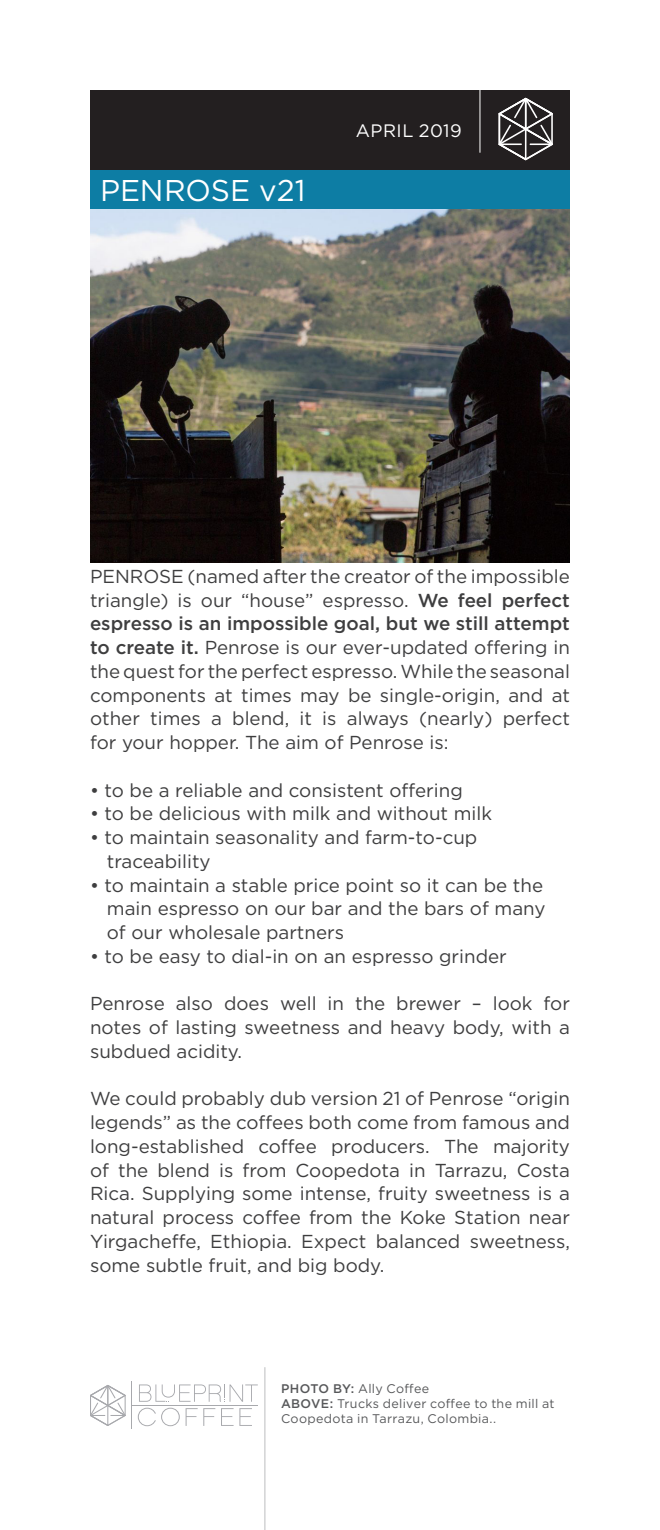
<style>
.page{position:relative;width:660px;height:1530px;background:#fff}
.page>*{position:absolute;margin:0;border:0;box-sizing:border-box;transform-origin:0 0}
.t1{font:30px "Gotham";color:#fff}
.t2{font:18.75px/23.8px "Gotham";color:#3e3e3f;text-align:justify}
.t3{font:18px "Gotham";letter-spacing:.025em;color:#fff}
.t4{font:12.5px/15px "Gotham";letter-spacing:.025em;color:#57585a}
.s1{font-weight:500}
</style>
<div class="page">
<svg style="left:139px;top:1384px;width:119px;height:18px"></svg>
<svg style="left:138px;top:1408px;width:42px;height:18px"></svg>
<svg style="left:186px;top:1408px;width:29px;height:18px"></svg>
<svg style="left:221px;top:1408px;width:31px;height:18px"></svg>
<hr style="left:131px;top:1382px;width:1px;height:47px;background:#a8a9ad">
<hr style="left:132px;top:1405px;width:126px;height:1px;background:#a8a9ad">
<svg style="left:90px;top:1385px;width:36px;height:41px"></svg>
<img style="left:90px;top:209px;width:480px;height:353px">
<hr style="left:264px;top:1367px;width:1px;height:163px;background:#bcbdc0">
<div style="left:90px;top:90px;width:480px;height:80px;background:#231f20"></div>
<div style="left:90px;top:170px;width:480px;height:39px;background:#0d7da4"></div>
<svg style="left:499px;top:98px;width:54px;height:62px"></svg>
<hr style="left:479px;top:68px;width:1px;height:85px;background:#fff">
<p class="t1" style="left:100px;top:171px;width:207px">PENROSE v21</p>
<p class="t3" style="left:356px;top:120px;width:107px">APRIL 2019</p>
<p class="t2" style="left:90px;top:564px;width:482px">PENROSE (named after the creator of the impossible triangle) is our “house” espresso. <span class="s1">We feel perfect espresso is an impossible goal, but we still attempt to create it.</span> Penrose is our ever-updated offering in the quest for the perfect espresso. While the seasonal components at times may be single-origin, and at other times a blend, it is always (nearly) perfect for your hopper. The aim of Penrose is:</p>
<p class="t2" style="left:90px;top:778px;width:374px">• to be a reliable and consistent offering</p>
<p class="t2" style="left:90px;top:801px;width:404px">• to be delicious with milk and without milk</p>
<p class="t2" style="left:90px;top:825px;width:389px">• to maintain seasonality and farm-to-cup</p>
<p class="t2" style="left:107px;top:849px;width:105px">traceability</p>
<p class="t2" style="left:90px;top:873px;width:455px">• to maintain a stable price point so it can be the</p>
<p class="t2" style="left:107px;top:896px;width:440px">main espresso on our bar and the bars of many</p>
<p class="t2" style="left:107px;top:920px;width:239px">of our wholesale partners</p>
<p class="t2" style="left:90px;top:944px;width:418px">• to be easy to dial-in on an espresso grinder</p>
<p class="t2" style="left:90px;top:991px;width:482px">Penrose also does well in the brewer – look for notes of lasting sweetness and heavy body, with a subdued acidity.</p>
<p class="t2" style="left:90px;top:1086px;width:482px">We could probably dub version 21 of Penrose “origin legends” as the coffees both come from famous and long-established coffee producers. The majority of the blend is from Coopedota in Tarrazu, Costa Rica. Supplying some intense, fruity sweetness is a natural process coffee from the Koke Station near Yirgacheffe, Ethiopia. Expect balanced sweetness, some subtle fruit, and big body.</p>
<p class="t4" style="left:281px;top:1381px;width:275px"><span class="s1">PHOTO BY:</span> Ally Coffee<br><span class="s1">ABOVE:</span> Trucks deliver coffee to the mill at<br>Coopedota in Tarrazu, Colombia..</p>
</div>
